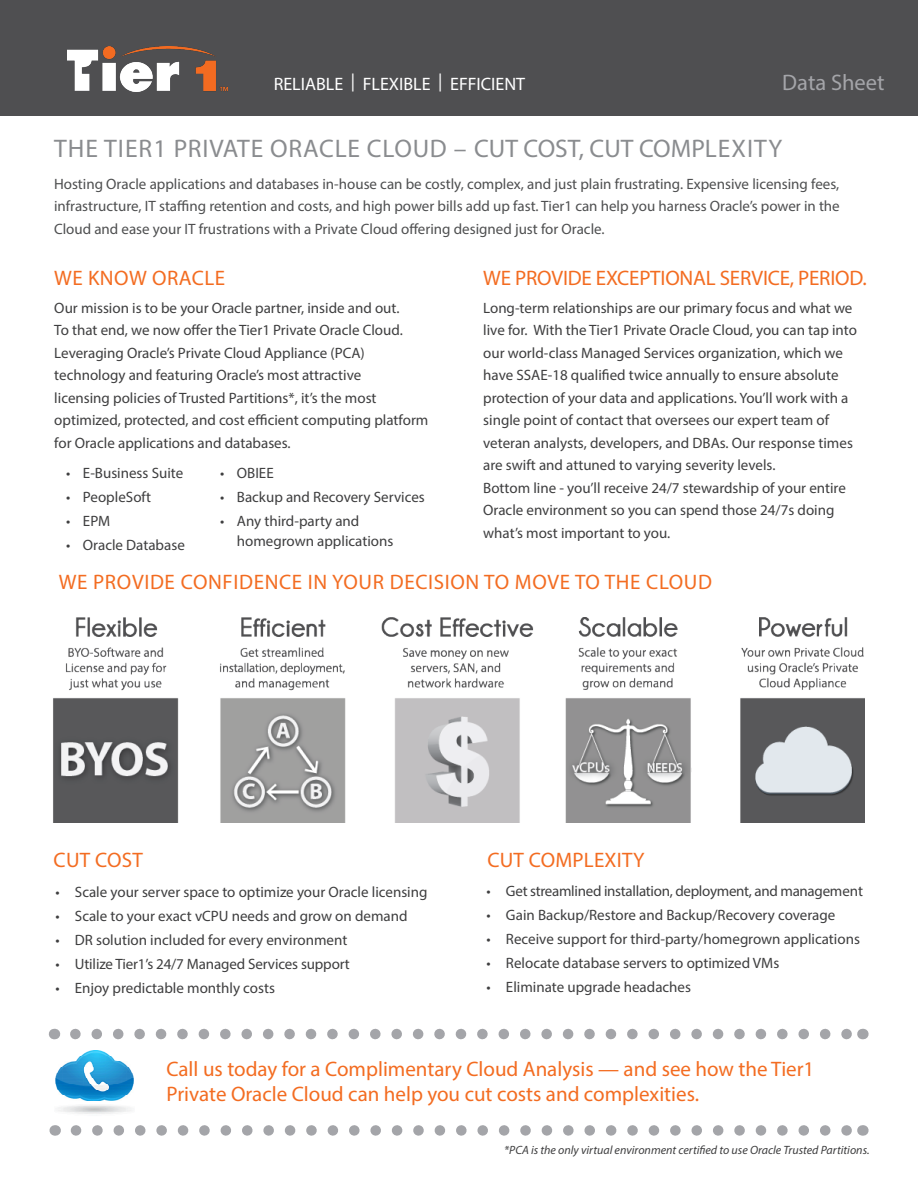
<style>
.page{position:relative;width:918px;height:1188px;background:#fff}
.page>*{position:absolute;margin:0;border:0;box-sizing:border-box;transform-origin:0 0}
.t1{font:25.5px "Myriad Pro";letter-spacing:.03em;color:#8a8c8f}
.t2{font:22.5px "Myriad Pro";color:#a4a5a9}
.t3{font:21px "Myriad Pro";color:#f36c21}
.t4{font:21px "Myriad Pro";letter-spacing:.03em;color:#f36c21}
.t5{font:21px "Myriad Pro";letter-spacing:.02em;color:#f36c21}
.t6{font:18px "Myriad Pro";color:#fff}
.t7{font:15px/22.5px "Myriad Pro";color:#3e3e3f}
.t8{font:15px/22.5px "Myriad Pro";color:#4e4f50;text-align:justify}
.t9{font:15px "Myriad Pro";letter-spacing:-.02em;color:#3e3e3f}
.t10{font:italic 12px "Myriad Pro";color:#3e3e3f}
</style>
<div class="page">
<svg style="left:75px;top:1029px;width:777px;height:10px"></svg>
<svg style="left:76px;top:1125px;width:776px;height:11px"></svg>
<img style="left:55px;top:1051px;width:79px;height:63px">
<div style="left:0;top:0;width:918px;height:115px;background:#4f4f51"></div>
<img style="left:68px;top:46px;width:159px;height:45px">
<img style="left:53px;top:618px;width:812px;height:204px">
<p class="t6" style="left:274px;top:72px;width:253px">RELIABLE | FLEXIBLE | EFFICIENT</p>
<p class="t2" style="left:782px;top:68px;width:104px">Data Sheet</p>
<p class="t1" style="left:54px;top:133px;width:730px">THE TIER1 PRIVATE ORACLE CLOUD – CUT COST, CUT COMPLEXITY</p>
<p class="t8" style="left:54px;top:172px;width:787px">Hosting Oracle applications and databases in-house can be costly, complex, and just plain frustrating. Expensive licensing fees, infrastructure, IT staffing retention and costs, and high power bills add up fast. Tier1 can help you harness Oracle’s power in the Cloud and ease your IT frustrations with a Private Cloud offering designed just for Oracle.</p>
<p class="t5" style="left:54px;top:265px;width:172px">WE KNOW ORACLE</p>
<p class="t7" style="left:54px;top:296px;width:347px">Our mission is to be your Oracle partner, inside and out.</p>
<p class="t7" style="left:54px;top:319px;width:350px">To that end, we now offer the Tier1 Private Oracle Cloud.<br>Leveraging Oracle’s Private Cloud Appliance (PCA)</p>
<p class="t7" style="left:54px;top:364px;width:308px">technology and featuring Oracle’s most attractive</p>
<p class="t7" style="left:54px;top:386px;width:324px">licensing policies of Trusted Partitions*, it’s the most</p>
<p class="t7" style="left:54px;top:409px;width:376px">optimized, protected, and cost efficient computing platform for Oracle applications and databases.</p>
<p class="t7" style="left:66px;top:462px;width:118px">• E-Business Suite</p>
<p class="t7" style="left:66px;top:486px;width:86px">• PeopleSoft</p>
<p class="t7" style="left:66px;top:510px;width:45px">• EPM</p>
<p class="t7" style="left:66px;top:534px;width:120px">• Oracle Database</p>
<p class="t7" style="left:220px;top:462px;width:55px">• OBIEE</p>
<p class="t7" style="left:220px;top:486px;width:206px">• Backup and Recovery Services</p>
<p class="t7" style="left:220px;top:510px;width:141px">• Any third-party and</p>
<p class="t7" style="left:237px;top:529px;width:158px">homegrown applications</p>
<p class="t3" style="left:483px;top:265px;width:385px">WE PROVIDE EXCEPTIONAL SERVICE, PERIOD.</p>
<p class="t7" style="left:483px;top:296px;width:375px">Long-term relationships are our primary focus and what we live for. With the Tier1 Private Oracle Cloud, you can tap into our world-class Managed Services organization, which we have SSAE-18 qualified twice annually to ensure absolute</p>
<p class="t7" style="left:483px;top:386px;width:367px">protection of your data and applications. You’ll work with a single point of contact that oversees our expert team of</p>
<p class="t7" style="left:483px;top:431px;width:371px">veteran analysts, developers, and DBAs. Our response times are swift and attuned to varying severity levels.</p>
<p class="t7" style="left:483px;top:476px;width:364px">Bottom line - you’ll receive 24/7 stewardship of your entire</p>
<p class="t7" style="left:483px;top:499px;width:353px">Oracle environment so you can spend those 24/7s doing what’s most important to you.</p>
<p class="t4" style="left:59px;top:569px;width:655px">WE PROVIDE CONFIDENCE IN YOUR DECISION TO MOVE TO THE CLOUD</p>
<p class="t3" style="left:54px;top:847px;width:91px">CUT COST</p>
<p class="t7" style="left:55px;top:881px;width:374px">• Scale your server space to optimize your Oracle licensing</p>
<p class="t7" style="left:55px;top:905px;width:354px">• Scale to your exact vCPU needs and grow on demand</p>
<p class="t7" style="left:55px;top:929px;width:293px">• DR solution included for every environment</p>
<p class="t7" style="left:55px;top:953px;width:296px">• Utilize Tier1’s 24/7 Managed Services support</p>
<p class="t7" style="left:55px;top:977px;width:221px">• Enjoy predictable monthly costs</p>
<p class="t3" style="left:487px;top:847px;width:159px">CUT COMPLEXITY</p>
<p class="t9" style="left:486px;top:881px;width:378px">• Get streamlined installation, deployment, and management</p>
<p class="t7" style="left:486px;top:903px;width:350px">• Gain Backup/Restore and Backup/Recovery coverage</p>
<p class="t7" style="left:486px;top:927px;width:375px">• Receive support for third-party/homegrown applications</p>
<p class="t7" style="left:486px;top:951px;width:294px">• Relocate database servers to optimized VMs</p>
<p class="t7" style="left:486px;top:975px;width:206px">• Eliminate upgrade headaches</p>
<p class="t3" style="left:166px;top:1056px;width:649px">Call us today for a Complimentary Cloud Analysis — and see how the Tier1</p>
<p class="t3" style="left:166px;top:1081px;width:534px">Private Oracle Cloud can help you cut costs and complexities.</p>
<p class="t10" style="left:504px;top:1142px;width:367px">*PCA is the only virtual environment certified to use Oracle Trusted Partitions.</p>
</div>
